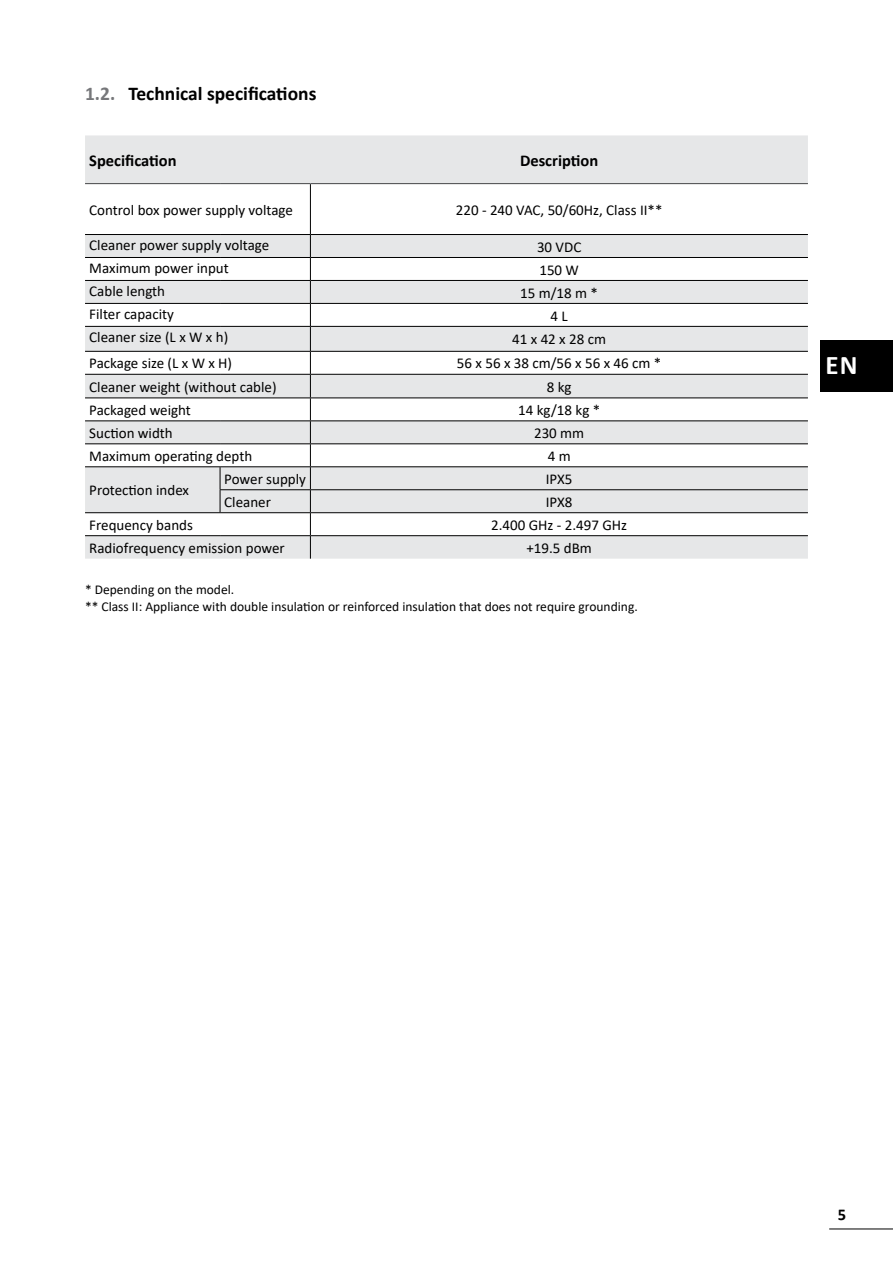
<style>
.page{position:relative;width:893px;height:1263px;background:#fff}
.page>*{position:absolute;margin:0;border:0;box-sizing:border-box;transform-origin:0 0}
.t1{font:700 27px "Calibri";color:#fff}
.t2{font:700 19.5px "Calibri";color:#000}
.t3{font:700 16.5px "Calibri";color:#000}
.t4{font:15px "Calibri";color:#000}
.t5{font:13.5px/16.5px "Calibri";color:#000}
.s1{color:#76777a}
</style>
<div class="page">
<hr style="left:829px;top:1228px;width:64px;height:1px;background:#000">
<div style="left:85px;top:135px;width:723px;height:48px;background:#e6e7e8"></div>
<hr style="left:85px;top:234px;width:135px;height:1px;background:#000">
<hr style="left:220px;top:234px;width:90px;height:1px;background:#000">
<hr style="left:85px;top:183px;width:135px;height:1px;background:#58595b">
<hr style="left:220px;top:183px;width:90px;height:1px;background:#58595b">
<hr style="left:310px;top:183px;width:498px;height:1px;background:#58595b">
<hr style="left:310px;top:184px;width:1px;height:50px;background:#000">
<hr style="left:310px;top:234px;width:498px;height:1px;background:#000">
<svg style="left:85px;top:235px;width:723px;height:324px"></svg>
<div style="left:821px;top:340px;width:72px;height:51px;background:#000"></div>
<h2 class="t2" style="left:85px;top:79px;width:233px"><span class="s1">1.2.</span> Technical specifications</h2>
<p class="t3" style="left:89px;top:149px;width:89px">Specification</p>
<p class="t3" style="left:520px;top:149px;width:80px">Description</p>
<p class="t4" style="left:89px;top:199px;width:205px">Control box power supply voltage</p>
<p class="t4" style="left:456px;top:199px;width:208px">220 - 240 VAC, 50/60Hz, Class II**</p>
<p class="t4" style="left:89px;top:235px;width:182px">Cleaner power supply voltage</p>
<p class="t4" style="left:537px;top:236px;width:46px">30 VDC</p>
<p class="t4" style="left:89px;top:258px;width:141px">Maximum power input</p>
<p class="t4" style="left:539px;top:259px;width:41px">150 W</p>
<p class="t4" style="left:89px;top:281px;width:77px">Cable length</p>
<p class="t4" style="left:520px;top:282px;width:79px">15 m/18 m *</p>
<p class="t4" style="left:89px;top:304px;width:86px">Filter capacity</p>
<p class="t4" style="left:550px;top:305px;width:19px">4 L</p>
<p class="t4" style="left:89px;top:326px;width:140px">Cleaner size (L x W x h)</p>
<p class="t4" style="left:512px;top:329px;width:95px">41 x 42 x 28 cm</p>
<p class="t4" style="left:89px;top:353px;width:144px">Package size (L x W x H)</p>
<p class="t4" style="left:457px;top:353px;width:206px">56 x 56 x 38 cm/56 x 56 x 46 cm *</p>
<p class="t4" style="left:89px;top:376px;width:189px">Cleaner weight (without cable)</p>
<p class="t4" style="left:547px;top:376px;width:26px">8 kg</p>
<p class="t4" style="left:89px;top:400px;width:103px">Packaged weight</p>
<p class="t4" style="left:518px;top:400px;width:84px">14 kg/18 kg *</p>
<p class="t4" style="left:89px;top:423px;width:85px">Suction width</p>
<p class="t4" style="left:534px;top:423px;width:52px">230 mm</p>
<p class="t4" style="left:89px;top:446px;width:165px">Maximum operating depth</p>
<p class="t4" style="left:548px;top:446px;width:24px">4 m</p>
<p class="t4" style="left:89px;top:480px;width:101px">Protection index</p>
<p class="t4" style="left:224px;top:469px;width:83px">Power supply</p>
<p class="t4" style="left:546px;top:469px;width:28px">IPX5</p>
<p class="t4" style="left:224px;top:491px;width:48px">Cleaner</p>
<p class="t4" style="left:546px;top:491px;width:28px">IPX8</p>
<p class="t4" style="left:89px;top:514px;width:105px">Frequency bands</p>
<p class="t4" style="left:491px;top:514px;width:138px">2.400 GHz - 2.497 GHz</p>
<p class="t4" style="left:89px;top:537px;width:197px">Radiofrequency emission power</p>
<p class="t4" style="left:526px;top:537px;width:67px">+19.5 dBm</p>
<p class="t5" style="left:85px;top:581px;width:554px">* Depending on the model.<br>** Class II: Appliance with double insulation or reinforced insulation that does not require grounding.</p>
<h1 class="t1" style="left:825px;top:346px;width:34px">EN</h1>
<p class="t3" style="left:838px;top:1203px;width:10px">5</p>
</div>
